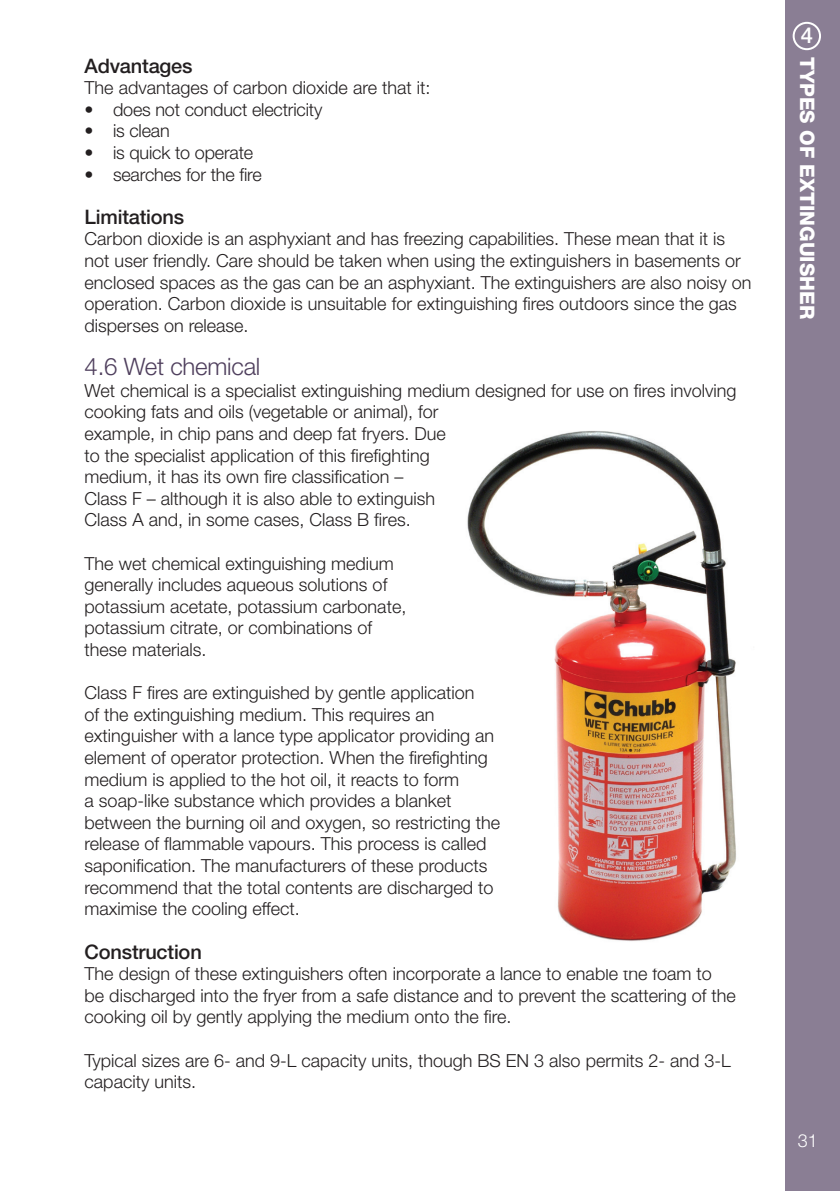
<style>
.page{position:relative;width:840px;height:1191px;background:#fff}
.page>*{position:absolute;margin:0;border:0;box-sizing:border-box;transform-origin:0 0}
.sub-sections{font:300 24px "Helvetica Neue LT Std";letter-spacing:-.01em;color:#4f3f5d}
.t1{font:500 22px "Helvetica Neue LT Std";color:#fff}
.Sub_subhead{font:500 20px "Helvetica Neue LT Std";letter-spacing:-.01em;color:#231f20}
.t2{font:800 20px "Helvetica Neue LT Std";color:#fff}
.Body_text{font:300 18px/21.6px "Helvetica Neue LT Std";color:#231f20}
.Bullet_points{font:300 18px "Helvetica Neue LT Std";letter-spacing:-.01em;color:#231f20}
.t3{font:300 18px "Helvetica Neue LT Std";color:#fff}
</style>
<div class="page">
<div style="left:784px;top:0;width:55px;height:1191px;background:#8a7e94"></div>
<div style="left:792px;top:22px;width:28px;height:28px;border:2px solid #fff;border-radius:50%"></div>
<img style="left:467px;top:431px;width:269px;height:510px">
<p class="Sub_subhead" style="left:85px;top:54px;width:109px">Advantages</p>
<p class="Body_text" style="left:85px;top:77px;width:347px">The advantages of carbon dioxide are that it:</p>
<p class="Bullet_points" style="left:85px;top:98px;width:239px">• does not conduct electricity</p>
<p class="Bullet_points" style="left:85px;top:120px;width:87px">• is clean</p>
<p class="Bullet_points" style="left:85px;top:142px;width:170px">• is quick to operate</p>
<p class="Bullet_points" style="left:85px;top:163px;width:178px">• searches for the fire</p>
<p class="Sub_subhead" style="left:85px;top:205px;width:101px">Limitations</p>
<p class="Body_text" style="left:85px;top:228px;width:668px">Carbon dioxide is an asphyxiant and has freezing capabilities. These mean that it is not user friendly. Care should be taken when using the extinguishers in basements or enclosed spaces as the gas can be an asphyxiant. The extinguishers are also noisy on operation. Carbon dioxide is unsuitable for extinguishing fires outdoors since the gas disperses on release.</p>
<p class="sub-sections" style="left:85px;top:352px;width:177px">4.6 Wet chemical</p>
<p class="Body_text" style="left:85px;top:379px;width:653px">Wet chemical is a specialist extinguishing medium designed for use on fires involving cooking fats and oils (vegetable or animal), for<br>example, in chip pans and deep fat fryers. Due<br>to the specialist application of this firefighting<br>medium, it has its own fire classification –<br>Class F – although it is also able to extinguish<br>Class A and, in some cases, Class B fires.</p>
<p class="Body_text" style="left:85px;top:552px;width:323px">The wet chemical extinguishing medium generally includes aqueous solutions of potassium acetate, potassium carbonate, potassium citrate, or combinations of these materials.</p>
<p class="Body_text" style="left:85px;top:681px;width:417px">Class F fires are extinguished by gentle application<br>of the extinguishing medium. This requires an extinguisher with a lance type applicator providing an element of operator protection. When the firefighting medium is applied to the hot oil, it reacts to form<br>a soap-like substance which provides a blanket between the burning oil and oxygen, so restricting the release of flammable vapours. This process is called saponification. The manufacturers of these products recommend that the total contents are discharged to maximise the cooling effect.</p>
<p class="Sub_subhead" style="left:85px;top:939px;width:119px">Construction</p>
<p class="Body_text" style="left:85px;top:962px;width:652px">The design of these extinguishers often incorporate a lance to enable the foam to be discharged into the fryer from a safe distance and to prevent the scattering of the cooking oil by gently applying the medium onto the fire.</p>
<p class="Body_text" style="left:85px;top:1049px;width:647px">Typical sizes are 6- and 9-L capacity units, though BS EN 3 also permits 2- and 3-L capacity units.</p>
<p class="t1" style="left:800px;top:22px;width:14px">4</p>
<p class="t2" style="left:818px;top:57px;width:264px;rotate:90deg">TYPES OF EXTINGUISHER</p>
<p class="t3" style="left:797px;top:1129px;width:21px">31</p>
</div>
